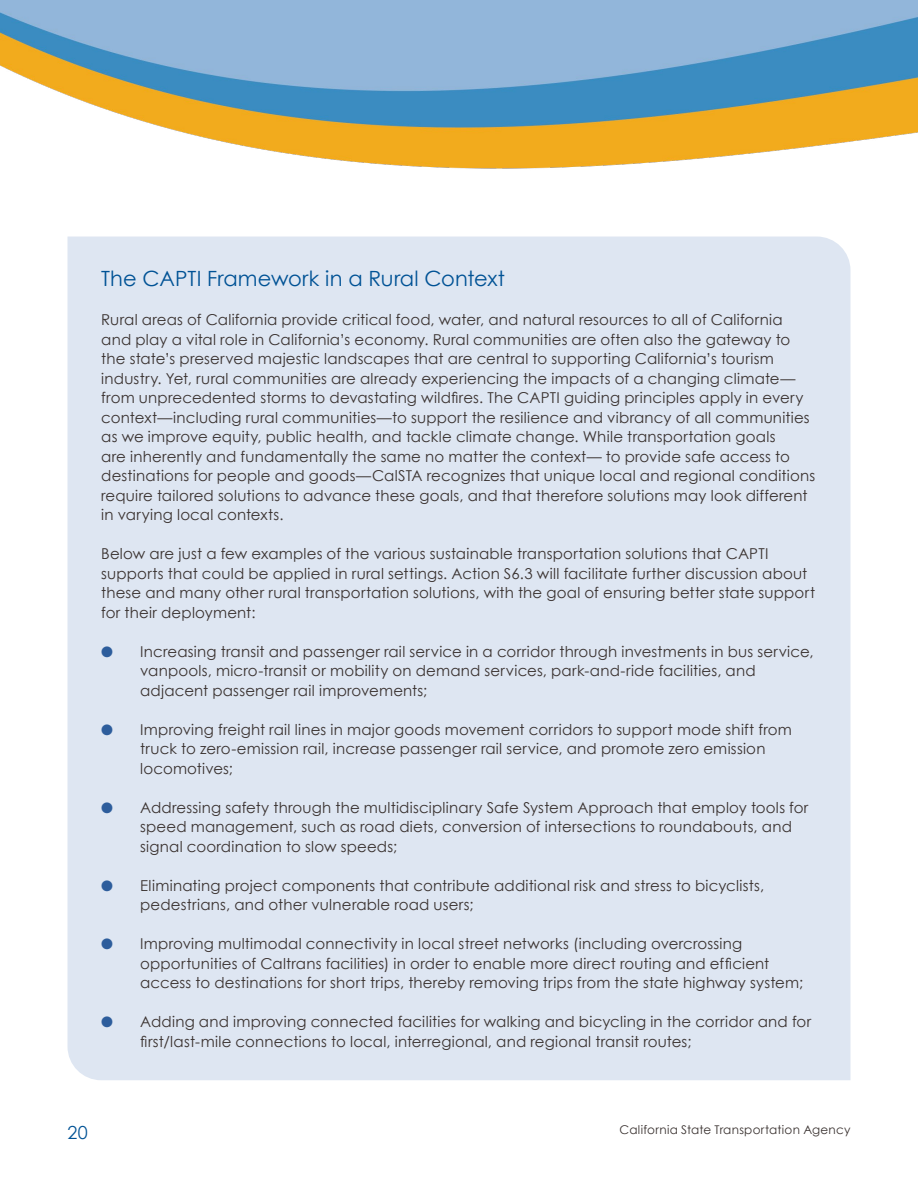
<style>
.page{position:relative;width:918px;height:1188px;background:#fff}
.page>*{position:absolute;margin:0;border:0;box-sizing:border-box;transform-origin:0 0}
.Subhead{font:21px "Century Gothic";letter-spacing:.005em;color:#005295}
.t1{font:18px "Century Gothic";color:#005295}
.Body{font:15px/19.5px "Century Gothic";letter-spacing:.01em;color:#3a3230}
.t2{font:12px "Century Gothic";letter-spacing:.02em;color:#3a3230}
.s1{color:#2d5d9c}
</style>
<div class="page">
<img style="left:0;top:0;width:918px;height:169px">
<div style="left:68px;top:237px;width:782px;height:843px;background:#dee6f2"></div>
<p class="Subhead" style="left:101px;top:266px;width:405px">The CAPTI Framework in a Rural Context</p>
<p class="Body" style="left:101px;top:310px;width:716px">Rural areas of California provide critical food, water, and natural resources to all of California and play a vital role in California’s economy. Rural communities are often also the gateway to the state’s preserved majestic landscapes that are central to supporting California’s tourism industry. Yet, rural communities are already experiencing the impacts of a changing climate— from unprecedented storms to devastating wildfires. The CAPTI guiding principles apply in every context—including rural communities—to support the resilience and vibrancy of all communities as we improve equity, public health, and tackle climate change. While transportation goals<br>are inherently and fundamentally the same no matter the context— to provide safe access to destinations for people and goods—CalSTA recognizes that unique local and regional conditions require tailored solutions to advance these goals, and that therefore solutions may look different in varying local contexts.</p>
<p class="Body" style="left:101px;top:544px;width:715px">Below are just a few examples of the various sustainable transportation solutions that CAPTI supports that could be applied in rural settings. Action S6.3 will facilitate further discussion about these and many other rural transportation solutions, with the goal of ensuring better state support for their deployment:</p>
<p class="Body" style="left:140px;top:641px;width:675px;text-indent:-39px"><span class="s1">●</span> Increasing transit and passenger rail service in a corridor through investments in bus service, vanpools, micro-transit or mobility on demand services, park-and-ride facilities, and adjacent passenger rail improvements;</p>
<p class="Body" style="left:140px;top:719px;width:653px;text-indent:-39px"><span class="s1">●</span> Improving freight rail lines in major goods movement corridors to support mode shift from truck to zero-emission rail, increase passenger rail service, and promote zero emission locomotives;</p>
<p class="Body" style="left:140px;top:797px;width:670px;text-indent:-39px"><span class="s1">●</span> Addressing safety through the multidisciplinary Safe System Approach that employ tools for speed management, such as road diets, conversion of intersections to roundabouts, and signal coordination to slow speeds;</p>
<p class="Body" style="left:140px;top:875px;width:625px;text-indent:-39px"><span class="s1">●</span> Eliminating project components that contribute additional risk and stress to bicyclists, pedestrians, and other vulnerable road users;</p>
<p class="Body" style="left:140px;top:934px;width:664px;text-indent:-39px"><span class="s1">●</span> Improving multimodal connectivity in local street networks (including overcrossing opportunities of Caltrans facilities) in order to enable more direct routing and efficient access to destinations for short trips, thereby removing trips from the state highway system;</p>
<p class="Body" style="left:140px;top:1012px;width:672px;text-indent:-39px"><span class="s1">●</span> Adding and improving connected facilities for walking and bicycling in the corridor and for first/last-mile connections to local, interregional, and regional transit routes;</p>
<p class="t1" style="left:68px;top:1121px;width:22px">20</p>
<p class="t2" style="left:620px;top:1122px;width:232px">California State Transportation Agency</p>
</div>
